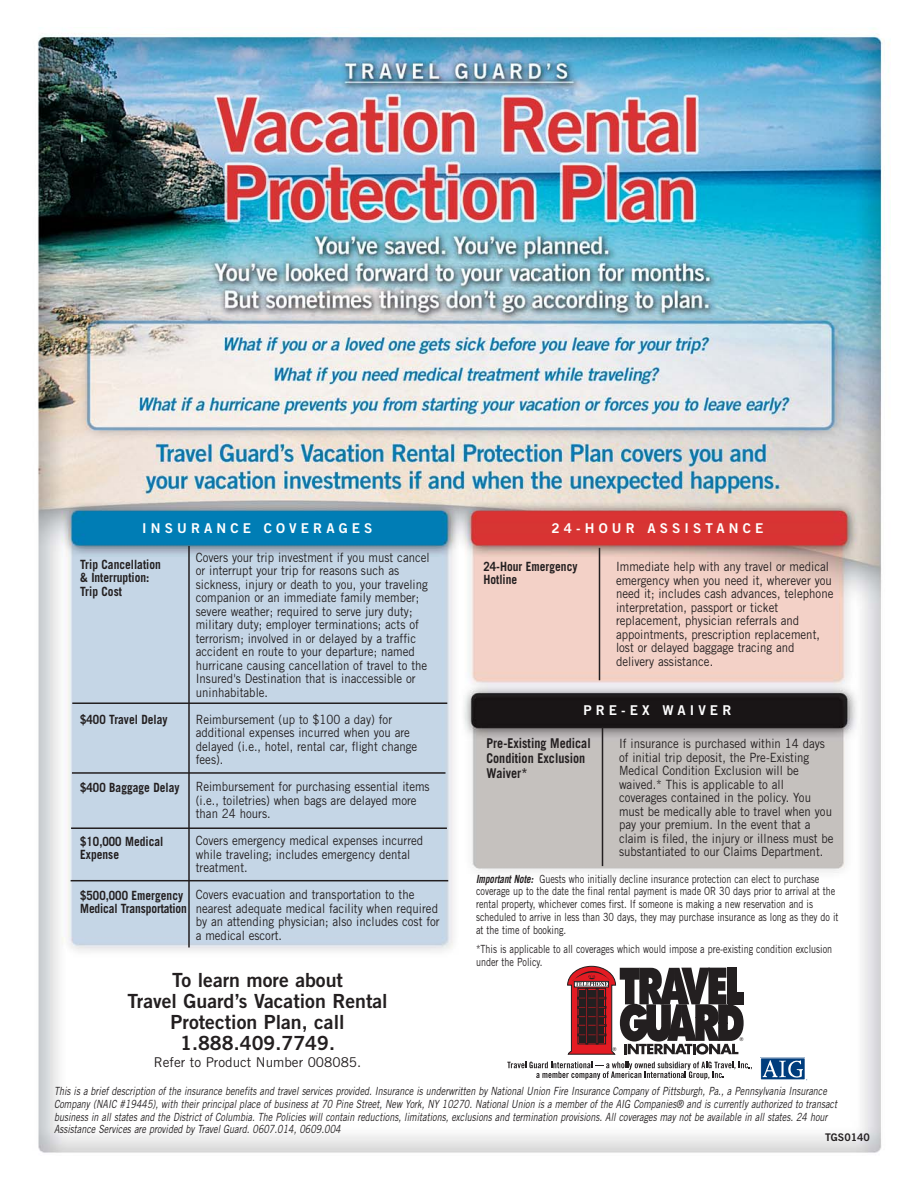
<style>
.page{position:relative;width:918px;height:1188px;background:#fff}
.page>*{position:absolute;margin:0;border:0;box-sizing:border-box;transform-origin:0 0}
.t1{font:19.5px/21px "Trade Gothic Bold Two";color:#231f20;text-align:center}
.t2{font:13.5px "Trade Gothic Bold Two";letter-spacing:.305em;color:#fff}
.t3{font:700 13.5px/15px "Trade Gothic";color:#231f20;scale:.9 1}
.t4{font:13.5px "Trade Gothic";color:#231f20}
.t5{font:12.75px/13.5px "Trade Gothic";color:#231f20;scale:.9 1}
.t6{font:700 12.75px/13.5px "Trade Gothic";color:#231f20;scale:.9 1}
.t7{font:italic 11.25px/12.8px "Trade Gothic";color:#231f20;scale:.8 1}
.t8{font:11.25px/12.8px "Trade Gothic";color:#231f20;scale:.8 1}
.t9{font:10.5px "Trade Gothic Bold Two";color:#231f20}
.s1{font-weight:700;font-style:italic}
</style>
<div class="page">
<img style="left:38px;top:29px;width:853px;height:1124px">
<hr style="left:188px;top:546px;width:2px;height:401px;background:#231f20">
<hr style="left:72px;top:702px;width:375px;height:2px;background:#231f20">
<hr style="left:72px;top:772px;width:374px;height:2px;background:#231f20">
<hr style="left:71px;top:827px;width:376px;height:2px;background:#231f20">
<hr style="left:71px;top:880px;width:377px;height:1px;background:#231f20">
<hr style="left:599px;top:548px;width:1px;height:132px;background:#231f20">
<hr style="left:602px;top:727px;width:1px;height:139px;background:#231f20">
<svg style="left:507px;top:1062px;width:245px;height:17px"></svg>
<div style="left:761px;top:1058px;width:44px;height:22px;background:#003d7d"></div>
<div style="left:760px;top:1057px;width:46px;height:23px;border:1px solid #fff"></div>
<svg style="left:762px;top:1060px;width:45px;height:20px"></svg>
<svg style="left:567px;top:966px;width:177px;height:89px"></svg>
<p class="t2" style="left:142px;top:523px;width:232px">INSURANCE COVERAGES</p>
<p class="t5" style="left:196px;top:552px;width:262px">Covers your trip investment if you must cancel or interrupt your trip for reasons such as sickness, injury or death to you, your traveling companion or an immediate family member; severe weather; required to serve jury duty; military duty; employer terminations; acts of terrorism; involved in or delayed by a traffic accident en route to your departure; named hurricane causing cancellation of travel to the Insured's Destination that is inaccessible or uninhabitable.</p>
<p class="t5" style="left:196px;top:714px;width:248px">Reimbursement (up to $100 a day) for additional expenses incurred when you are delayed (i.e., hotel, rental car, flight change fees).</p>
<p class="t5" style="left:196px;top:781px;width:262px">Reimbursement for purchasing essential items (i.e., toiletries) when bags are delayed more than 24 hours.</p>
<p class="t5" style="left:196px;top:835px;width:254px">Covers emergency medical expenses incurred while traveling; includes emergency dental treatment.</p>
<p class="t5" style="left:196px;top:889px;width:273px">Covers evacuation and transportation to the nearest adequate medical facility when required by an attending physician; also includes cost for a medical escort.</p>
<p class="t6" style="left:80px;top:559px;width:91px">Trip Cancellation &amp; Interruption:<br>Trip Cost</p>
<p class="t6" style="left:80px;top:714px;width:99px">$400 Travel Delay</p>
<p class="t6" style="left:80px;top:782px;width:112px">$400 Baggage Delay</p>
<p class="t6" style="left:80px;top:836px;width:94px">$10,000 Medical<br>Expense</p>
<p class="t6" style="left:80px;top:890px;width:120px">$500,000 Emergency<br>Medical Transportation</p>
<h1 class="t1" style="left:128px;top:972px;width:262px">To learn more about<br>Travel Guard’s Vacation Rental<br>Protection Plan, call<br>1.888.409.7749.</h1>
<p class="t4" style="left:154px;top:1057px;width:209px">Refer to Product Number 008085.</p>
<p class="t2" style="left:551px;top:524px;width:213px">24-HOUR ASSISTANCE</p>
<p class="t5" style="left:616px;top:561px;width:243px">Immediate help with any travel or medical emergency when you need it, wherever you need it; includes cash advances, telephone interpretation, passport or ticket replacement, physician referrals and appointments, prescription replacement, lost or delayed baggage tracing and delivery assistance.</p>
<p class="t6" style="left:484px;top:561px;width:106px">24-Hour Emergency<br>Hotline</p>
<p class="t2" style="left:583px;top:705px;width:149px">PRE-EX WAIVER</p>
<p class="t3" style="left:487px;top:737px;width:117px">Pre-Existing Medical<br>Condition Exclusion<br>Waiver*</p>
<p class="t5" style="left:619px;top:738px;width:240px">If insurance is purchased within 14 days of initial trip deposit, the Pre-Existing Medical Condition Exclusion will be waived.* This is applicable to all coverages contained in the policy. You must be medically able to travel when you pay your premium. In the event that a claim is filed, the injury or illness must be substantiated to our Claims Department.</p>
<p class="t8" style="left:476px;top:873px;width:455px"><span class="s1">Important Note:</span> Guests who initially decline insurance protection can elect to purchase coverage up to the date the final rental payment is made OR 30 days prior to arrival at the rental property, whichever comes first. If someone is making a new reservation and is scheduled to arrive in less than 30 days, they may purchase insurance as long as they do it at the time of booking.</p>
<p class="t8" style="left:476px;top:944px;width:447px">*This is applicable to all coverages which would impose a pre-existing condition exclusion under the Policy.</p>
<p class="t7" style="left:54px;top:1086px;width:983px">This is a brief description of the insurance benefits and travel services provided. Insurance is underwritten by National Union Fire Insurance Company of Pittsburgh, Pa., a Pennsylvania Insurance Company (NAIC #19445), with their principal place of business at 70 Pine Street, New York, NY 10270. National Union is a member of the AIG Companies® and is currently authorized to transact business in all states and the District of Columbia. The Policies will contain reductions, limitations, exclusions and termination provisions. All coverages may not be available in all states. 24 hour Assistance Services are provided by Travel Guard. 0607.014, 0609.004</p>
<p class="t9" style="left:825px;top:1134px;width:46px">TGS0140</p>
</div>
